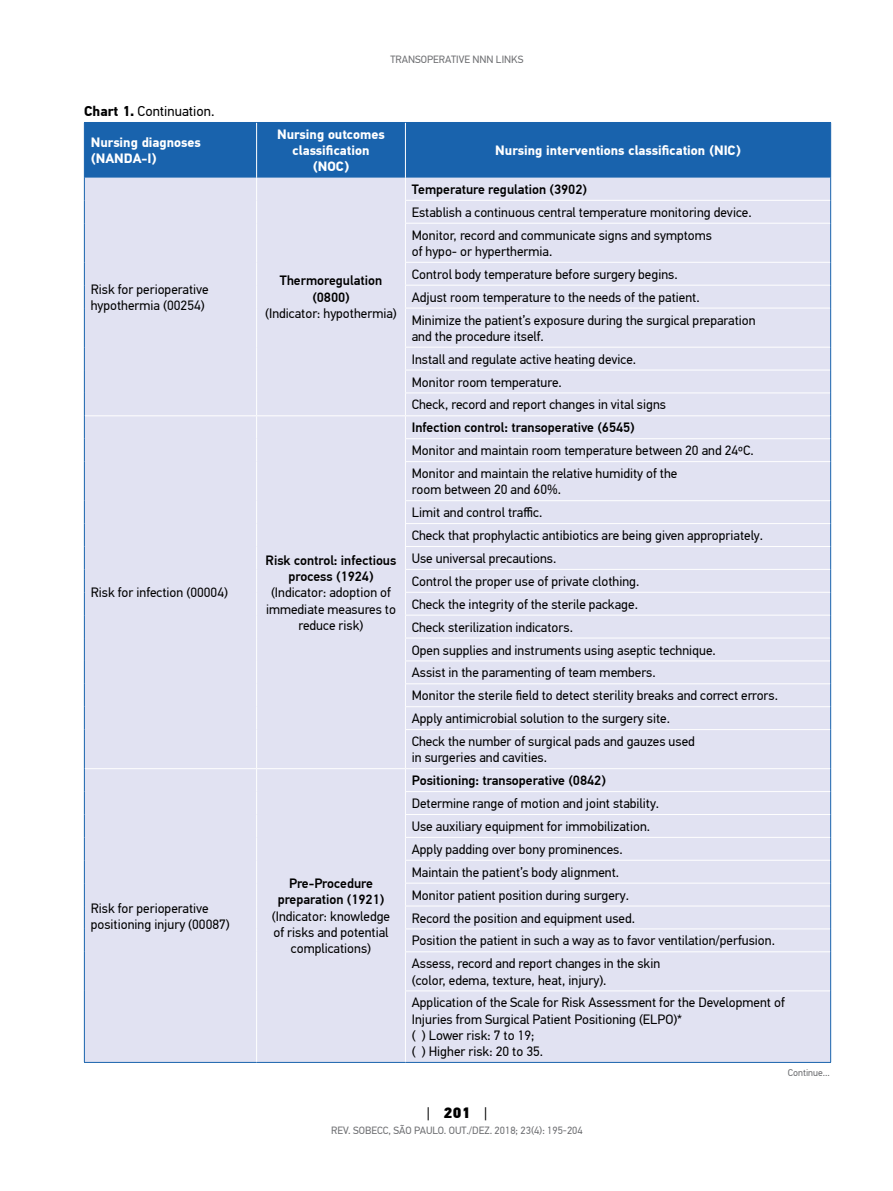
<style>
.page{position:relative;width:893px;height:1191px;background:#fff}
.page>*{position:absolute;margin:0;border:0;box-sizing:border-box;transform-origin:0 0}
.t1{font:900 15px "PF Din Text Pro";color:#000}
.t2{font:14.25px "PF Din Text Pro";color:#000}
.t3{font:13.5px/23px "PF Din Text Pro";color:#000}
.t4{font:500 13.5px/16.2px "PF Din Text Pro";color:#000;text-align:center}
.t5{font:700 13.5px/16.2px "PF Din Text Pro";color:#fff}
.t6{font:10.5px "PF Din Text Pro";color:#6d6e71}
.t7{font:9.75px "PF Din Text Pro";color:#6d6e71}
.s1{font-weight:700}
.s2{font-weight:400}
</style>
<div class="page">
<div style="left:85px;top:223px;width:745px;height:839px;background:#e1e2f2"></div>
<hr style="left:256px;top:223px;width:1px;height:39px;background:#fff">
<svg style="left:256px;top:262px;width:1px;height:46px"></svg>
<hr style="left:256px;top:308px;width:1px;height:39px;background:#fff">
<hr style="left:405px;top:223px;width:425px;height:1px;background:#fff">
<hr style="left:405px;top:223px;width:1px;height:39px;background:#fff">
<hr style="left:405px;top:262px;width:425px;height:1px;background:#fff">
<hr style="left:405px;top:285px;width:425px;height:1px;background:#fff">
<svg style="left:405px;top:263px;width:1px;height:45px"></svg>
<hr style="left:405px;top:308px;width:425px;height:1px;background:#fff">
<hr style="left:405px;top:308px;width:1px;height:39px;background:#fff">
<hr style="left:405px;top:347px;width:425px;height:1px;background:#fff">
<hr style="left:405px;top:370px;width:425px;height:1px;background:#fff">
<hr style="left:405px;top:392px;width:425px;height:1px;background:#fff">
<hr style="left:85px;top:415px;width:172px;height:1px;background:#fff">
<hr style="left:257px;top:415px;width:148px;height:1px;background:#fff">
<svg style="left:256px;top:347px;width:1px;height:114px"></svg>
<hr style="left:256px;top:461px;width:1px;height:40px;background:#fff">
<svg style="left:256px;top:501px;width:1px;height:228px"></svg>
<hr style="left:256px;top:729px;width:1px;height:39px;background:#fff">
<hr style="left:405px;top:415px;width:425px;height:1px;background:#fff">
<hr style="left:405px;top:438px;width:425px;height:1px;background:#fff">
<svg style="left:405px;top:348px;width:1px;height:113px"></svg>
<hr style="left:405px;top:461px;width:425px;height:1px;background:#fff">
<hr style="left:405px;top:462px;width:1px;height:38px;background:#fff">
<hr style="left:405px;top:500px;width:425px;height:1px;background:#fff">
<hr style="left:405px;top:523px;width:425px;height:1px;background:#fff">
<hr style="left:405px;top:546px;width:425px;height:1px;background:#fff">
<hr style="left:405px;top:569px;width:425px;height:1px;background:#fff">
<hr style="left:405px;top:592px;width:425px;height:1px;background:#fff">
<hr style="left:405px;top:615px;width:425px;height:1px;background:#fff">
<hr style="left:405px;top:637px;width:425px;height:1px;background:#fff">
<hr style="left:405px;top:660px;width:425px;height:1px;background:#fff">
<hr style="left:405px;top:683px;width:425px;height:1px;background:#fff">
<hr style="left:405px;top:706px;width:425px;height:1px;background:#fff">
<svg style="left:405px;top:501px;width:1px;height:228px"></svg>
<hr style="left:405px;top:729px;width:425px;height:1px;background:#fff">
<hr style="left:405px;top:730px;width:1px;height:38px;background:#fff">
<hr style="left:85px;top:768px;width:172px;height:1px;background:#fff">
<hr style="left:257px;top:768px;width:148px;height:1px;background:#fff">
<svg style="left:256px;top:769px;width:1px;height:182px"></svg>
<hr style="left:256px;top:951px;width:1px;height:40px;background:#fff">
<hr style="left:256px;top:991px;width:1px;height:71px;background:#fff">
<hr style="left:405px;top:768px;width:425px;height:1px;background:#fff">
<hr style="left:405px;top:791px;width:425px;height:1px;background:#fff">
<hr style="left:405px;top:814px;width:425px;height:1px;background:#fff">
<hr style="left:405px;top:837px;width:425px;height:1px;background:#fff">
<hr style="left:405px;top:860px;width:425px;height:1px;background:#fff">
<hr style="left:405px;top:882px;width:425px;height:1px;background:#fff">
<hr style="left:405px;top:905px;width:425px;height:1px;background:#fff">
<hr style="left:405px;top:928px;width:425px;height:1px;background:#fff">
<svg style="left:405px;top:769px;width:1px;height:182px"></svg>
<hr style="left:405px;top:951px;width:425px;height:1px;background:#fff">
<hr style="left:405px;top:952px;width:1px;height:38px;background:#fff">
<hr style="left:405px;top:990px;width:425px;height:1px;background:#fff">
<hr style="left:405px;top:991px;width:1px;height:71px;background:#fff">
<hr style="left:84px;top:223px;width:1px;height:39px;background:#1963ad">
<svg style="left:84px;top:262px;width:1px;height:46px"></svg>
<hr style="left:84px;top:308px;width:1px;height:39px;background:#1963ad">
<svg style="left:84px;top:123px;width:747px;height:100px;background:#749dcc"></svg>
<hr style="left:830px;top:223px;width:1px;height:39px;background:#1963ad">
<svg style="left:830px;top:262px;width:1px;height:46px"></svg>
<hr style="left:830px;top:308px;width:1px;height:39px;background:#1963ad">
<svg style="left:84px;top:347px;width:1px;height:114px"></svg>
<hr style="left:84px;top:461px;width:1px;height:40px;background:#1963ad">
<svg style="left:84px;top:501px;width:1px;height:228px"></svg>
<hr style="left:84px;top:729px;width:1px;height:39px;background:#1963ad">
<svg style="left:830px;top:347px;width:1px;height:114px"></svg>
<hr style="left:830px;top:461px;width:1px;height:40px;background:#1963ad">
<svg style="left:830px;top:501px;width:1px;height:228px"></svg>
<hr style="left:830px;top:729px;width:1px;height:39px;background:#1963ad">
<svg style="left:84px;top:768px;width:1px;height:183px"></svg>
<hr style="left:84px;top:951px;width:1px;height:40px;background:#1963ad">
<hr style="left:84px;top:991px;width:1px;height:71px;background:#1963ad">
<svg style="left:830px;top:768px;width:1px;height:183px"></svg>
<hr style="left:830px;top:951px;width:1px;height:40px;background:#1963ad">
<hr style="left:830px;top:991px;width:1px;height:71px;background:#1963ad">
<hr style="left:84px;top:122px;width:173px;height:1px;background:#1963ad">
<hr style="left:84px;top:123px;width:1px;height:55px;background:#1963ad">
<hr style="left:257px;top:122px;width:148px;height:1px;background:#1963ad">
<hr style="left:405px;top:122px;width:426px;height:1px;background:#1963ad">
<hr style="left:830px;top:123px;width:1px;height:55px;background:#1963ad">
<hr style="left:405px;top:1062px;width:426px;height:1px;background:#1963ad">
<hr style="left:84px;top:1062px;width:173px;height:1px;background:#1963ad">
<hr style="left:257px;top:1062px;width:148px;height:1px;background:#1963ad">
<p class="t2" style="left:84px;top:102px;width:132px"><span class="s1">Chart 1.</span> Continuation.</p>
<p class="t6" style="left:390px;top:53px;width:134px">TRANSOPERATIVE NNN LINKS</p>
<p class="t5" style="left:91px;top:135px;width:112px">Nursing diagnoses (NANDA-I)</p>
<p class="t5" style="left:277px;top:127px;width:109px;text-align:center">Nursing outcomes classification (NOC)</p>
<p class="t3" style="left:91px;top:281px;width:119px;line-height:16.2px">Risk for perioperative hypothermia (00254)</p>
<p class="t4" style="left:280px;top:273px;width:104px">Thermoregulation (0800)</p>
<p class="t3" style="left:265px;top:302px;width:133px">(Indicator: hypothermia)</p>
<p class="t3" style="left:91px;top:581px;width:139px">Risk for infection (00004)</p>
<p class="t4" style="left:266px;top:552px;width:132px">Risk control: infectious process (1924)</p>
<p class="t3" style="left:266px;top:585px;width:131px;line-height:16.2px;text-align:center">(Indicator: adoption of immediate measures to reduce risk)</p>
<p class="t3" style="left:91px;top:900px;width:141px;line-height:16.2px">Risk for perioperative positioning injury (00087)</p>
<p class="t4" style="left:278px;top:875px;width:108px">Pre-Procedure preparation (1921)</p>
<p class="t3" style="left:272px;top:908px;width:120px;line-height:16.2px;text-align:center">(Indicator: knowledge of risks and potential complications)</p>
<p class="t5" style="left:495px;top:143px;width:247px">Nursing interventions classification (NIC)</p>
<p class="t4" style="left:412px;top:181px;width:177px">Temperature regulation (3902)</p>
<p class="t3" style="left:412px;top:201px;width:341px">Establish a continuous central temperature monitoring device.<br>Monitor, record and communicate signs and symptoms</p>
<p class="t3" style="left:412px;top:240px;width:345px">of hypo- or hyperthermia.<br>Control body temperature before surgery begins.<br>Adjust room temperature to the needs of the patient.<br>Minimize the patient’s exposure during the surgical preparation</p>
<p class="t3" style="left:412px;top:325px;width:256px">and the procedure itself.<br>Install and regulate active heating device.<br>Monitor room temperature.<br>Check, record and report changes in vital signs</p>
<p class="t4" style="left:412px;top:420px;width:224px">Infection control: transoperative (6545)</p>
<p class="t3" style="left:412px;top:439px;width:343px">Monitor and maintain room temperature between 20 and 24ºC.<br>Monitor and maintain the relative humidity of the</p>
<p class="t3" style="left:412px;top:478px;width:368px">room between 20 and 60%.<br>Limit and control traffic.<br>Check that prophylactic antibiotics are being given appropriately.<br>Use universal precautions.<br>Control the proper use of private clothing.<br>Check the integrity of the sterile package.<br>Check sterilization indicators.<br>Open supplies and instruments using aseptic technique.<br>Assist in the paramenting of team members.<br>Monitor the sterile field to detect sterility breaks and correct errors.<br>Apply antimicrobial solution to the surgery site.<br>Check the number of surgical pads and gauzes used</p>
<p class="t3" style="left:412px;top:746px;width:137px">in surgeries and cavities.</p>
<p class="t4" style="left:412px;top:772px;width:195px">Positioning: transoperative (0842)</p>
<p class="t3" style="left:412px;top:792px;width:365px">Determine range of motion and joint stability.<br>Use auxiliary equipment for immobilization.<br>Apply padding over bony prominences.<br>Maintain the patient’s body alignment.<br>Monitor patient position during surgery.<br>Record the position and equipment used.<br>Position the patient in such a way as to favor ventilation/perfusion.<br>Assess, record and report changes in the skin</p>
<p class="t3" style="left:412px;top:968px;width:374px">(color, edema, texture, heat, injury).<br>Application of the Scale for Risk Assessment for the Development of</p>
<p class="t3" style="left:412px;top:1011px;width:272px;line-height:16.2px">Injuries from Surgical Patient Positioning (ELPO)* ( ) Lower risk: 7 to 19;<br>( ) Higher risk: 20 to 35.</p>
<p class="t7" style="left:788px;top:1067px;width:44px">Continue...</p>
<p class="t1" style="left:427px;top:1102px;width:62px"><span class="s2">|</span> 201 <span class="s2">|</span></p>
<p class="t6" style="left:331px;top:1124px;width:253px">REV. SOBECC, SÃO PAULO. OUT./DEZ. 2018; 23(4): 195-204</p>
</div>
